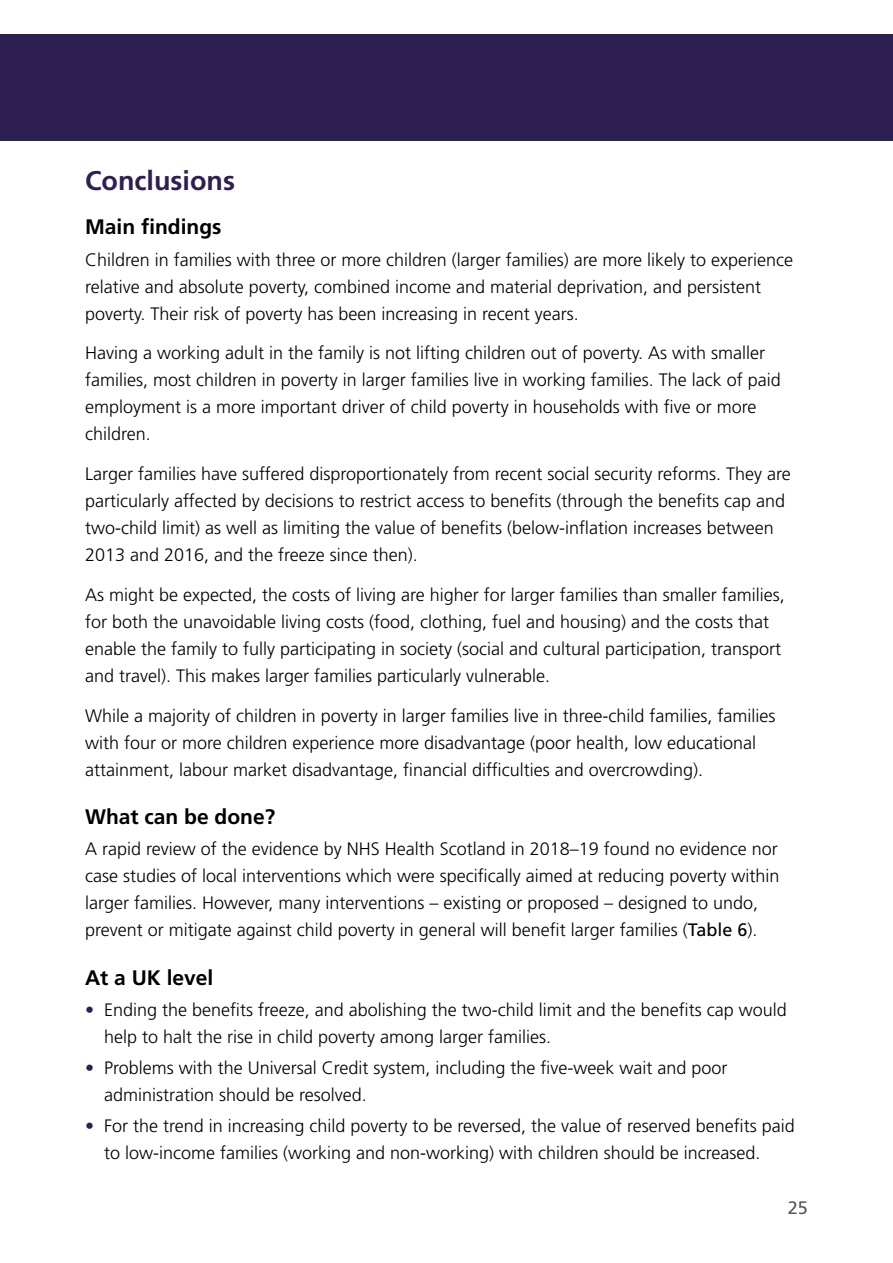
<style>
.page{position:relative;width:893px;height:1263px;background:#fff}
.page>*{position:absolute;margin:0;border:0;box-sizing:border-box;transform-origin:0 0}
.B_Head{font:700 27px "Frutiger LT Std";color:#2e1f53}
.C_head{font:700 21px "Frutiger LT Std";color:#000}
.Body_text{font:300 18px/27px "Frutiger LT Std";color:#000}
.t1{font:18px "Frutiger LT Std";color:#575756}
.s1{font-weight:400}
.s2{color:#2e1f53}
</style>
<div class="page">
<div style="left:0;top:34px;width:893px;height:106px;background:#2e1f53"></div>
<p class="B_Head" style="left:85px;top:165px;width:151px">Conclusions</p>
<p class="C_head" style="left:85px;top:215px;width:138px">Main findings</p>
<p class="Body_text" style="left:85px;top:246px;width:710px">Children in families with three or more children (larger families) are more likely to experience relative and absolute poverty, combined income and material deprivation, and persistent poverty. Their risk of poverty has been increasing in recent years.</p>
<p class="Body_text" style="left:85px;top:340px;width:697px">Having a working adult in the family is not lifting children out of poverty. As with smaller families, most children in poverty in larger families live in working families. The lack of paid employment is a more important driver of child poverty in households with five or more children.</p>
<p class="Body_text" style="left:85px;top:461px;width:707px">Larger families have suffered disproportionately from recent social security reforms. They are particularly affected by decisions to restrict access to benefits (through the benefits cap and two-child limit) as well as limiting the value of benefits (below-inflation increases between 2013 and 2016, and the freeze since then).</p>
<p class="Body_text" style="left:85px;top:581px;width:701px">As might be expected, the costs of living are higher for larger families than smaller families, for both the unavoidable living costs (food, clothing, fuel and housing) and the costs that enable the family to fully participating in society (social and cultural participation, transport and travel). This makes larger families particularly vulnerable.</p>
<p class="Body_text" style="left:85px;top:702px;width:692px">While a majority of children in poverty in larger families live in three-child families, families with four or more children experience more disadvantage (poor health, low educational attainment, labour market disadvantage, financial difficulties and overcrowding).</p>
<p class="C_head" style="left:85px;top:804px;width:192px">What can be done?</p>
<p class="Body_text" style="left:85px;top:836px;width:696px">A rapid review of the evidence by NHS Health Scotland in 2018–19 found no evidence nor case studies of local interventions which were specifically aimed at reducing poverty within larger families. However, many interventions – existing or proposed – designed to undo, prevent or mitigate against child poverty in general will benefit larger families (<span class="s1">Table 6</span>).</p>
<p class="C_head" style="left:85px;top:965px;width:130px">At a UK level</p>
<p class="Body_text" style="left:104px;top:996px;width:684px;text-indent:-19px"><span class="s2">•</span> Ending the benefits freeze, and abolishing the two-child limit and the benefits cap would help to halt the rise in child poverty among larger families.</p>
<p class="Body_text" style="left:104px;top:1054px;width:625px;text-indent:-19px"><span class="s2">•</span> Problems with the Universal Credit system, including the five-week wait and poor administration should be resolved.</p>
<p class="Body_text" style="left:104px;top:1113px;width:692px;text-indent:-19px"><span class="s2">•</span> For the trend in increasing child poverty to be reversed, the value of reserved benefits paid to low-income families (working and non-working) with children should be increased.</p>
<p class="t1" style="left:788px;top:1197px;width:22px">25</p>
</div>
